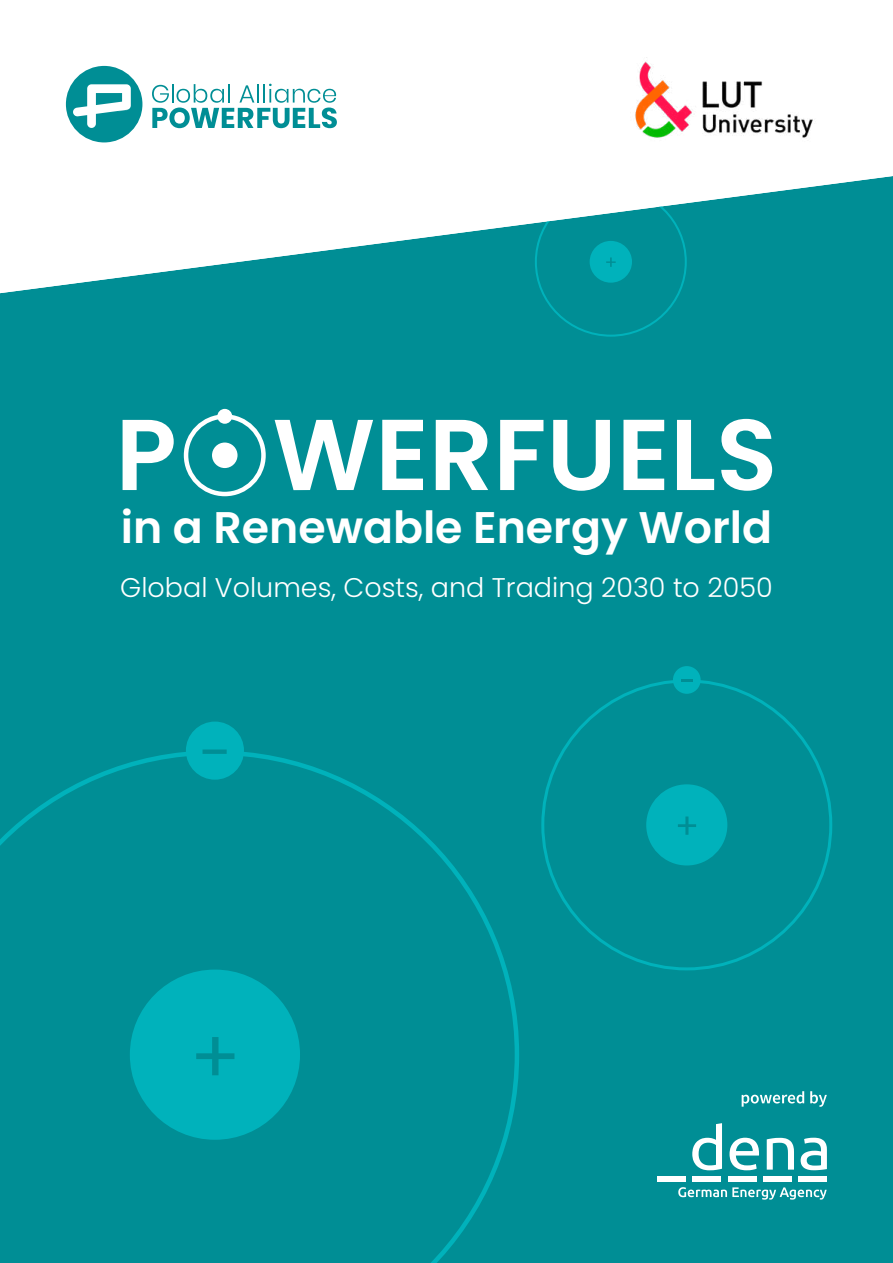
<style>
.page{position:relative;width:893px;height:1263px;background:#fff}
.page>*{position:absolute;margin:0;border:0;box-sizing:border-box;transform-origin:0 0}
.t1{font:600 100.5px "Poppins";color:#fff}
.t2{font:75px "Poppins";color:#008e95}
.t3{font:500 45px "Poppins";color:#008e95}
.t4{font:600 44.25px "Poppins";color:#fff}
.t5{font:300 27px "Poppins";color:#fff}
</style>
<div class="page">
<div style="left:0;top:293px;width:893px;height:970px;background:#008e95"></div>
<svg style="left:3px;top:65px;width:890px;height:228px"></svg>
<div style="left:66px;top:66px;width:76px;height:76px;background:#008e95;border-radius:50%"></div>
<svg style="left:73px;top:84px;width:58px;height:44px"></svg>
<svg style="left:152px;top:84px;width:185px;height:44px"></svg>
<svg style="left:692px;top:1123px;width:30px;height:47px"></svg>
<svg style="left:729px;top:1138px;width:30px;height:32px"></svg>
<svg style="left:767px;top:1138px;width:27px;height:31px"></svg>
<svg style="left:801px;top:1138px;width:26px;height:32px"></svg>
<div style="left:657px;top:1176px;width:29px;height:6px;background:#fff"></div>
<div style="left:692px;top:1176px;width:29px;height:6px;background:#fff"></div>
<div style="left:728px;top:1176px;width:28px;height:6px;background:#fff"></div>
<div style="left:763px;top:1176px;width:29px;height:6px;background:#fff"></div>
<div style="left:798px;top:1176px;width:29px;height:6px;background:#fff"></div>
<svg style="left:678px;top:1187px;width:149px;height:12px;background:#4bafb4"></svg>
<svg style="left:742px;top:1091px;width:85px;height:16px"></svg>
<img style="left:626px;top:57px;width:206px;height:87px">
<div style="left:184px;top:414px;width:82px;height:82px;border:4px solid #fff;border-radius:50%"></div>
<div style="left:212px;top:442px;width:26px;height:26px;background:#fff;border-radius:50%"></div>
<div style="left:217px;top:409px;width:15px;height:15px;background:#fff;border-radius:50%"></div>
<div style="left:0;top:750px;width:519px;height:513px;background:#008e95"></div>
<div style="left:130px;top:969px;width:170px;height:171px;background:#00b2bb;border-radius:50%"></div>
<div style="left:186px;top:721px;width:58px;height:59px;background:#00b2bb;border-radius:50%"></div>
<div style="left:646px;top:784px;width:81px;height:81px;background:#00b2bb;border-radius:50%"></div>
<div style="left:673px;top:666px;width:28px;height:28px;background:#00b2bb;border-radius:50%"></div>
<svg style="left:678px;top:816px;width:18px;height:19px"></svg>
<svg style="left:681px;top:679px;width:11px;height:2px"></svg>
<h1 class="t1" style="left:116px;top:397px;width:663px">P WERFUELS</h1>
<h3 class="t4" style="left:121px;top:501px;width:653px">in a Renewable Energy World</h3>
<p class="t5" style="left:120px;top:571px;width:654px">Global Volumes, Costs, and Trading 2030 to 2050</p>
<h3 class="t3" style="left:199px;top:726px;width:33px">–</h3>
<h2 class="t2" style="left:190px;top:1014px;width:53px">+</h2>
</div>
